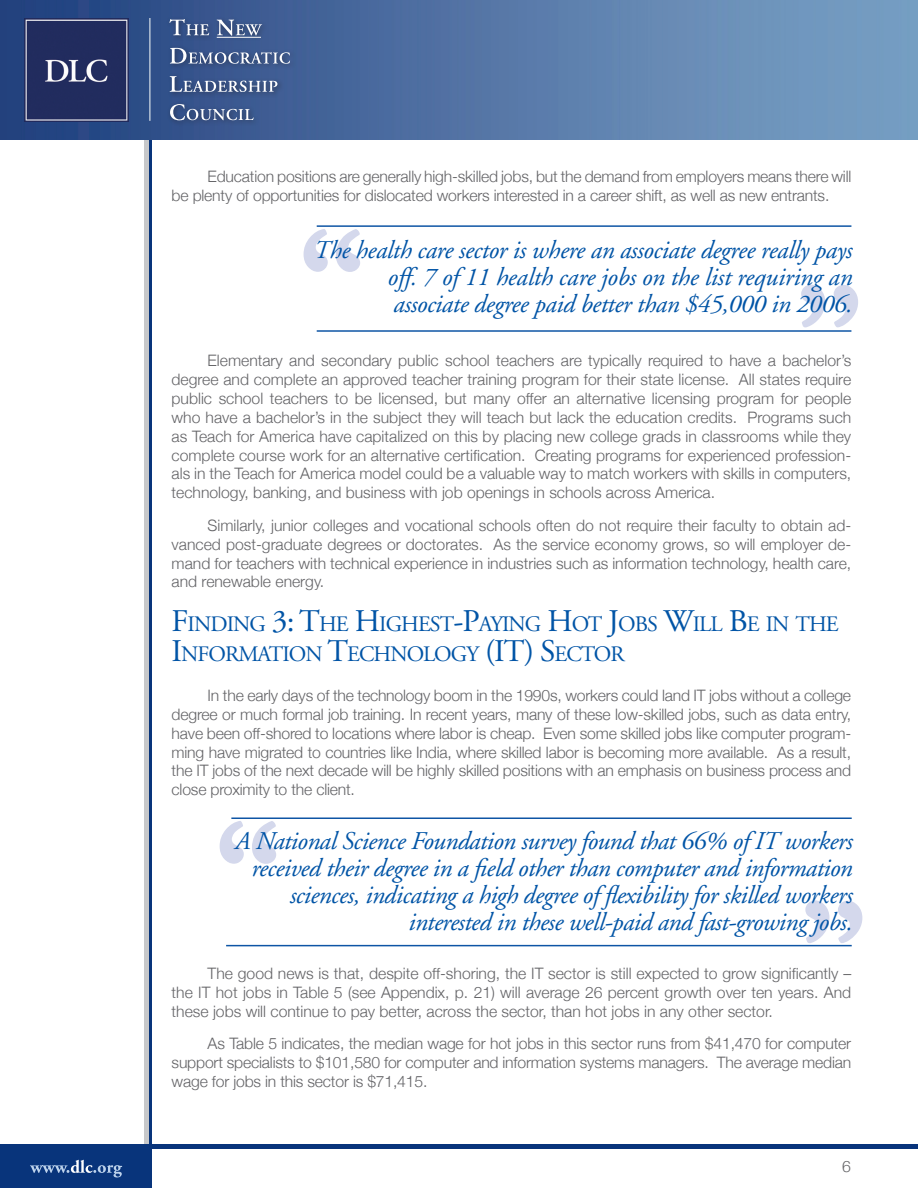
<style>
.page{position:relative;width:918px;height:1188px;background:#fff}
.page>*{position:absolute;margin:0;border:0;box-sizing:border-box;transform-origin:0 0}
.t1{font:700 136.5px "Garamond";color:#d4d8ec}
.t2{font:italic 25.5px/27px "Adobe Garamond";letter-spacing:-.02em;color:#0154a6;text-align:right}
.t3{font:22.05px/30px "Adobe Garamond";letter-spacing:-.045em;color:#0154a6}
.t4{font:300 15.75px/18.9px "Helvetica Neue";letter-spacing:-.01em;color:#636366;text-align:justify}
.s1{font-size:31.5px}
</style>
<div class="page">
<svg style="left:148px;top:140px;width:3px;height:1004px;background:#476595"></svg>
<hr style="left:144px;top:0;width:4px;height:1188px;background:#c7c8ca">
<div style="left:0;top:1144px;width:918px;height:5px;background:#08347b"></div>
<div style="left:0;top:1146px;width:151px;height:42px;background:#08347b"></div>
<svg style="left:30px;top:1160px;width:92px;height:17px"></svg>
<img style="left:0;top:0;width:918px;height:140px">
<img style="left:25px;top:18px;width:103px;height:103px">
<div style="left:167px;top:101px;width:93px;height:26px;background:#38548b"></div>
<svg style="left:170px;top:104px;width:84px;height:16px"></svg>
<div style="left:166px;top:73px;width:117px;height:26px;background:#39548a"></div>
<svg style="left:170px;top:76px;width:107px;height:16px"></svg>
<div style="left:166px;top:44px;width:130px;height:26px;background:#3a568d"></div>
<svg style="left:170px;top:48px;width:120px;height:16px"></svg>
<div style="left:166px;top:15px;width:101px;height:26px;background:#231f20;opacity:.5"></div>
<svg style="left:169px;top:19px;width:93px;height:17px;background:#61769f"></svg>
<hr style="left:217px;top:37px;width:44px;height:1px;background:#f2f3f4">
<hr style="left:149px;top:18px;width:1px;height:103px;background:#e1e9ee">
<hr style="left:226px;top:945px;width:626px;height:1px;background:#0e55a5">
<hr style="left:231px;top:818px;width:621px;height:1px;background:#0e55a5">
<hr style="left:317px;top:330px;width:534px;height:2px;background:#0e55a5">
<hr style="left:317px;top:225px;width:534px;height:2px;background:#0e55a5">
<p class="t4" style="left:172px;top:167px;width:681px;text-indent:36px">Education positions are generally high-skilled jobs, but the demand from employers means there will be plenty of opportunities for dislocated workers interested in a career shift, as well as new entrants.</p>
<h1 class="t1" style="left:297px;top:192px;width:68px">“</h1>
<h2 class="t2" style="left:387px;top:237px;width:466px;text-align:justify;text-indent:-74px">The health care sector is where an associate degree really pays off. 7 of 11 health care jobs on the list requiring an associate degree paid better than $45,000 in 2006.</h2>
<h1 class="t1" style="left:797px;top:247px;width:68px">”</h1>
<p class="t4" style="left:172px;top:351px;width:681px;text-indent:36px">Elementary and secondary public school teachers are typically required to have a bachelor’s degree and complete an approved teacher training program for their state license. All states require public school teachers to be licensed, but many offer an alternative licensing program for people who have a bachelor’s in the subject they will teach but lack the education credits. Programs such as Teach for America have capitalized on this by placing new college grads in classrooms while they complete course work for an alternative certification. Creating programs for experienced profession&shy;als in the Teach for America model could be a valuable way to match workers with skills in computers, technology, banking, and business with job openings in schools across America.</p>
<p class="t4" style="left:172px;top:515px;width:681px;text-indent:36px">Similarly, junior colleges and vocational schools often do not require their faculty to obtain ad&shy;vanced post-graduate degrees or doctorates. As the service economy grows, so will employer de&shy;mand for teachers with technical experience in industries such as information technology, health care, and renewable energy.</p>
<h3 class="t3" style="left:172px;top:610px;width:669px"><span class="s1">F</span>INDING <span class="s1">3: T</span>HE <span class="s1">H</span>IGHEST<span class="s1">-P</span>AYING <span class="s1">H</span>OT <span class="s1">J</span>OBS <span class="s1">W</span>ILL <span class="s1">B</span>E IN THE<br><span class="s1">I</span>NFORMATION <span class="s1">T</span>ECHNOLOGY <span class="s1">(IT) S</span>ECTOR</h3>
<p class="t4" style="left:172px;top:686px;width:681px;text-indent:36px">In the early days of the technology boom in the 1990s, workers could land IT jobs without a college degree or much formal job training. In recent years, many of these low-skilled jobs, such as data entry, have been off-shored to locations where labor is cheap. Even some skilled jobs like computer program&shy;ming have migrated to countries like India, where skilled labor is becoming more available. As a result, the IT jobs of the next decade will be highly skilled positions with an emphasis on business process and close proximity to the client.</p>
<h1 class="t1" style="left:213px;top:784px;width:68px">“</h1>
<p class="t2" style="left:234px;top:828px;width:619px">A National Science Foundation survey found that 66% of IT workers received their degree in a field other than computer and information sciences, indicating a high degree of flexibility for skilled workers interested in these well-paid and fast-growing jobs.</p>
<h1 class="t1" style="left:801px;top:863px;width:68px">”</h1>
<p class="t4" style="left:172px;top:964px;width:681px;text-indent:36px">The good news is that, despite off-shoring, the IT sector is still expected to grow significantly – the IT hot jobs in Table 5 (see Appendix, p. 21) will average 26 percent growth over ten years. And these jobs will continue to pay better, across the sector, than hot jobs in any other sector.</p>
<p class="t4" style="left:172px;top:1034px;width:681px;text-indent:36px">As Table 5 indicates, the median wage for hot jobs in this sector runs from $41,470 for computer support specialists to $101,580 for computer and information systems managers. The average median wage for jobs in this sector is $71,415.</p>
<p class="t4" style="left:842px;top:1157px;width:10px">6</p>
</div>
